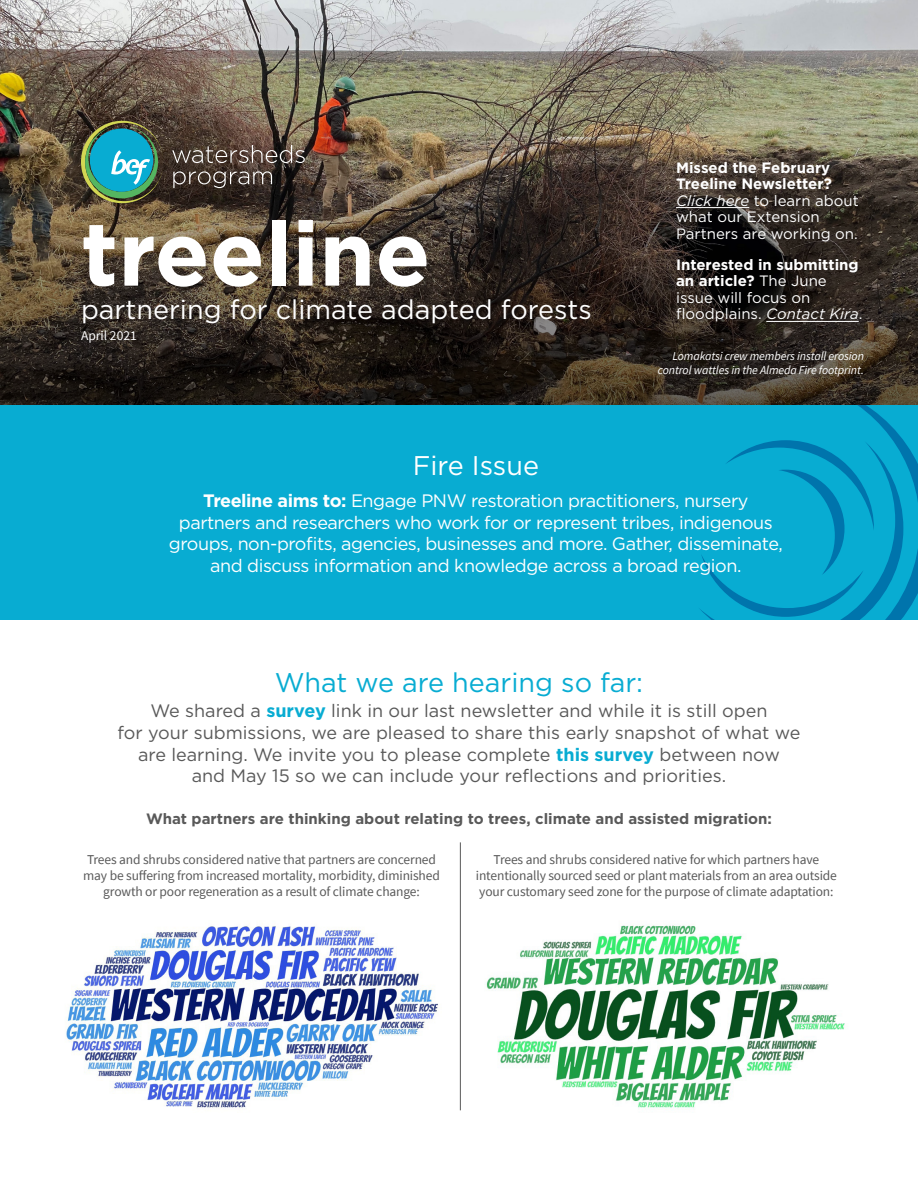
<style>
.page{position:relative;width:918px;height:1188px;background:#fff}
.page>*{position:absolute;margin:0;border:0;box-sizing:border-box;transform-origin:0 0}
.Title_2{font:700 90px "Gotham";color:#fff}
.Title_1{font:27px "Gotham";color:#fff}
.Title_1-2{font:27px "Gotham";color:#08acd2}
.Title_2-2{font:18px/21.6px "Gotham";letter-spacing:-.025em;color:#fff;text-align:center}
.Callout_2{font:18px/21.6px "Gotham";color:#595959;text-align:center}
.Title_2-3{font:15px/16.5px "Gotham";color:#fff}
.Title_2-4{font:700 15px "Gotham";color:#595959}
.Body{font:13.5px/16.2px "Source Sans Pro";letter-spacing:-.01em;color:#595959;text-align:center}
.Body-2{font:13.5px "Source Sans Pro";color:#fff}
.Photo_Caption{font:italic 12px/14.4px "Source Sans Pro";letter-spacing:-.01em;color:#fff;text-align:right}
.s1{font-weight:700}
.s2{font-style:italic}
.s3{font-weight:700;color:#08acd2}
</style>
<div class="page">
<div style="left:0;top:404px;width:918px;height:216px;background:#08acd2"></div>
<svg style="left:743px;top:404px;width:175px;height:213px"></svg>
<svg style="left:700px;top:440px;width:203px;height:180px"></svg>
<img style="left:0;top:0;width:918px;height:69px">
<svg style="left:0;top:69px;width:918px;height:335px;background:#4c4335"></svg>
<hr style="left:676px;top:207px;width:73px;height:1px;background:#fff">
<hr style="left:766px;top:321px;width:93px;height:1px;background:#fff">
<img style="left:66px;top:923px;width:372px;height:185px">
<img style="left:459px;top:915px;width:386px;height:196px">
<hr style="left:460px;top:842px;width:1px;height:268px;background:#595959">
<img style="left:81px;top:121px;width:82px;height:82px">
<svg style="left:172px;top:145px;width:133px;height:18px;background:#6b5d55"></svg>
<svg style="left:173px;top:171px;width:99px;height:17px;background:#5e534c"></svg>
<p class="Title_2" style="left:81px;top:194px;width:351px">treeline</p>
<p class="Title_1" style="left:81px;top:293px;width:512px">partnering for climate adapted forests</p>
<p class="Body-2" style="left:81px;top:327px;width:57px">April 2021</p>
<p class="Title_2-3" style="left:676px;top:159px;width:184px"><span class="s1">Missed the February<br>Treeline Newsletter?<br></span><span class="s2">Click here</span> to learn about what our Extension<br>Partners are working on.</p>
<p class="Title_2-3" style="left:676px;top:256px;width:188px"><span class="s1">Interested in submitting an article?</span> The June issue will focus on floodplains. <span class="s2">Contact Kira</span>.</p>
<p class="Photo_Caption" style="left:658px;top:349px;width:208px">Lomakatsi crew members install erosion control wattles in the Almeda Fire footprint.</p>
<p class="Title_1" style="left:413px;top:448px;width:128px">Fire Issue</p>
<p class="Title_2-2" style="left:169px;top:490px;width:615px"><span class="s1">Treeline aims to:</span> Engage PNW restoration practitioners, nursery partners and researchers who work for or represent tribes, indigenous groups, non-profits, agencies, businesses and more. Gather, disseminate, and discuss information and knowledge across a broad region.</p>
<p class="Title_1-2" style="left:275px;top:665px;width:370px">What we are hearing so far:</p>
<p class="Callout_2" style="left:117px;top:700px;width:685px">We shared a <span class="s3">survey</span> link in our last newsletter and while it is still open<br>for your submissions, we are pleased to share this early snapshot of what we are learning. We invite you to please complete <span class="s3">this survey</span> between now<br>and May 15 so we can include your reflections and priorities.</p>
<p class="Title_2-4" style="left:146px;top:808px;width:627px">What partners are thinking about relating to trees, climate and assisted migration:</p>
<p class="Body" style="left:83px;top:851px;width:358px">Trees and shrubs considered native that partners are concerned may be suffering from increased mortality, morbidity, diminished growth or poor regeneration as a result of climate change:</p>
<p class="Body" style="left:476px;top:851px;width:363px">Trees and shrubs considered native for which partners have intentionally sourced seed or plant materials from an area outside your customary seed zone for the purpose of climate adaptation:</p>
</div>
